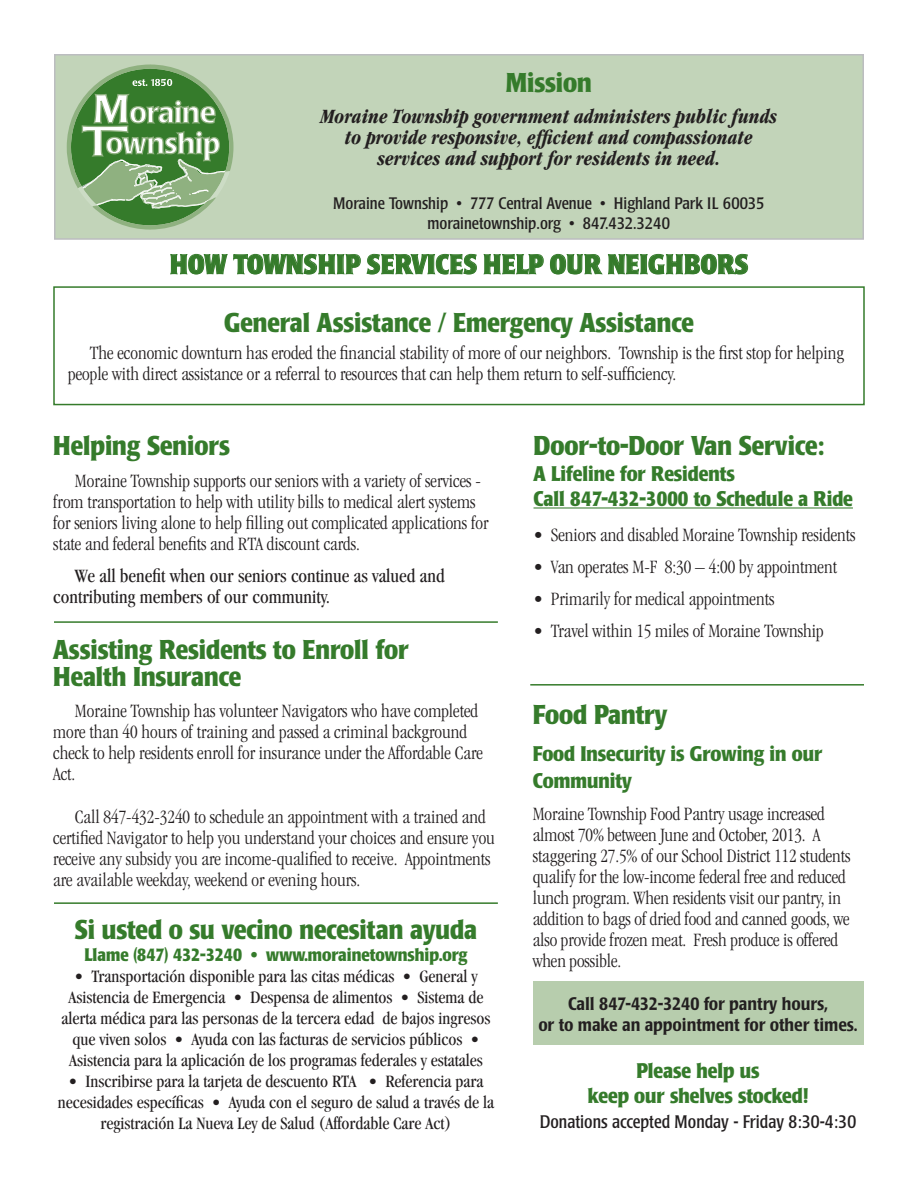
<style>
.page{position:relative;width:918px;height:1188px;background:#fff}
.page>*{position:absolute;margin:0;border:0;box-sizing:border-box;transform-origin:0 0}
.SubHead{font:700 condensed 27px "Poppl Laudatio";color:#357b2b}
.Headline{font:700 condensed 27px "Poppl Laudatio";color:#357b2b}
.Headline-2{font:700 condensed 27px "Poppl Laudatio";letter-spacing:.04em;color:#357b2b}
.body_copy_initial_pg{font:italic 700 condensed 21px/21px "Garamond";color:#231f20;text-align:center;scale:.93 1}
.SubHead-2{font:700 condensed 21px "Poppl Laudatio";color:#357b2b}
.Headline-3{font:700 condensed 21px/27px "Poppl Laudatio";color:#357b2b}
.body_copy_initial_pg-2{font:300 condensed 19.5px/21px "Garamond";color:#231f20}
.Body_copy{font:300 condensed 19.5px/21px "Garamond";color:#231f20}
.Body_copy-2{font:condensed 19.5px/21px "Garamond";color:#231f20}
.Body_copy-3{font:condensed 18px/21px "Garamond";color:#231f20;text-align:center}
.body_copy_initial_pg-3{font:500 condensed 18px/21px "Poppl Laudatio";letter-spacing:-.005em;color:#231f20;text-align:center}
.SubHead-3{font:700 condensed 18px "Poppl Laudatio";color:#357b2b}
.SubHead-4{font:condensed 18px "Poppl Laudatio";color:#231f20}
.Company_return_addre{font:condensed 16.5px "Poppl Laudatio";color:#231f20}
</style>
<div class="page">
<div style="left:54px;top:54px;width:810px;height:186px;background:#c2d4b9;border:2px solid #bcbdc0"></div>
<svg style="left:67px;top:65px;width:166px;height:165px"></svg>
<div style="left:53px;top:286px;width:812px;height:119px;border:2px solid #357b2b"></div>
<svg style="left:170px;top:254px;width:307px;height:35px"></svg>
<svg style="left:483px;top:254px;width:61px;height:21px"></svg>
<svg style="left:550px;top:237px;width:198px;height:52px"></svg>
<div style="left:533px;top:982px;width:330px;height:63px;background:#b7cdad"></div>
<hr style="left:534px;top:507px;width:319px;height:2px;background:#357b2b">
<hr style="left:54px;top:621px;width:444px;height:2px;background:#357b2b">
<hr style="left:54px;top:902px;width:444px;height:2px;background:#357b2b">
<hr style="left:530px;top:684px;width:334px;height:2px;background:#357b2b">
<p class="Headline" style="left:506px;top:67px;width:88px">Mission</p>
<p class="body_copy_initial_pg" style="left:321px;top:106px;width:492px">Moraine Township government administers public funds to provide responsive, efficient and compassionate services and support for residents in need.</p>
<p class="Company_return_addre" style="left:333px;top:194px;width:433px">Moraine Township • 777 Central Avenue • Highland Park IL 60035</p>
<p class="Company_return_addre" style="left:428px;top:214px;width:244px">morainetownship.org • 847.432.3240</p>
<p class="Headline-2" style="left:170px;top:249px;width:579px">HOW TOWNSHIP SERVICES HELP OUR NEIGHBORS</p>
<p class="SubHead" style="left:224px;top:307px;width:471px">General Assistance / Emergency Assistance</p>
<p class="Body_copy" style="left:68px;top:342px;width:777px;text-indent:22px">The economic downturn has eroded the financial stability of more of our neighbors. Township is the first stop for helping people with direct assistance or a referral to resources that can help them return to self-sufficiency.</p>
<p class="SubHead" style="left:53px;top:431px;width:178px">Helping Seniors</p>
<p class="Body_copy" style="left:53px;top:471px;width:437px;text-indent:22px">Moraine Township supports our seniors with a variety of services - from transportation to help with utility bills to medical alert systems for seniors living alone to help filling out complicated applications for state and federal benefits and RTA discount cards.</p>
<p class="Body_copy-2" style="left:53px;top:565px;width:393px;text-indent:22px">We all benefit when our seniors continue as valued and contributing members of our community.</p>
<p class="Headline" style="left:53px;top:634px;width:357px">Assisting Residents to Enroll for</p>
<p class="Headline" style="left:53px;top:661px;width:189px">Health Insurance</p>
<p class="body_copy_initial_pg-2" style="left:53px;top:701px;width:431px;text-indent:22px">Moraine Township has volunteer Navigators who have completed more than 40 hours of training and passed a criminal background check to help residents enroll for insurance under the Affordable Care Act.</p>
<p class="body_copy_initial_pg-2" style="left:53px;top:806px;width:443px;text-indent:22px">Call 847-432-3240 to schedule an appointment with a trained and certified Navigator to help you understand your choices and ensure you receive any subsidy you are income-qualified to receive. Appointments are available weekday, weekend or evening hours.</p>
<p class="SubHead" style="left:75px;top:914px;width:404px">Si usted o su vecino necesitan ayuda</p>
<p class="SubHead-3" style="left:84px;top:944px;width:385px">Llame (847) 432-3240 • www.morainetownship.org</p>
<p class="Body_copy-3" style="left:62px;top:965px;width:430px">• Transportación disponible para las citas médicas • General y Asistencia de Emergencia • Despensa de alimentos • Sistema de alerta médica para las personas de la tercera edad de bajos ingresos que viven solos • Ayuda con las facturas de servicios públicos • Asistencia para la aplicación de los programas federales y estatales</p>
<p class="Body_copy-3" style="left:58px;top:1070px;width:438px">• Inscribirse para la tarjeta de descuento RTA • Referencia para necesidades específicas • Ayuda con el seguro de salud a través de la registración La Nueva Ley de Salud (Affordable Care Act)</p>
<p class="SubHead" style="left:534px;top:431px;width:292px">Door-to-Door Van Service:</p>
<p class="SubHead-2" style="left:534px;top:461px;width:203px">A Lifeline for Residents</p>
<p class="SubHead-2" style="left:534px;top:487px;width:321px">Call 847-432-3000 to Schedule a Ride</p>
<p class="Body_copy" style="left:534px;top:525px;width:324px">• Seniors and disabled Moraine Township residents</p>
<p class="Body_copy" style="left:534px;top:556px;width:305px">• Van operates M-F 8:30 – 4:00 by appointment</p>
<p class="Body_copy" style="left:534px;top:588px;width:242px">• Primarily for medical appointments</p>
<p class="Body_copy" style="left:534px;top:620px;width:292px">• Travel within 15 miles of Moraine Township</p>
<p class="Headline" style="left:533px;top:699px;width:136px">Food Pantry</p>
<p class="Headline-3" style="left:533px;top:741px;width:291px">Food Insecurity is Growing in our<br>Community</p>
<p class="body_copy_initial_pg-2" style="left:533px;top:804px;width:319px">Moraine Township Food Pantry usage increased almost 70% between June and October, 2013. A staggering 27.5% of our School District 112 students qualify for the low-income federal free and reduced lunch program. When residents visit our pantry, in addition to bags of dried food and canned goods, we also provide frozen meat. Fresh produce is offered when possible.</p>
<p class="body_copy_initial_pg-3" style="left:538px;top:993px;width:321px">Call 847-432-3240 for pantry hours,<br>or to make an appointment for other times.</p>
<p class="SubHead-2" style="left:637px;top:1058px;width:124px">Please help us</p>
<p class="SubHead-2" style="left:588px;top:1084px;width:222px">keep our shelves stocked!</p>
<p class="SubHead-4" style="left:540px;top:1112px;width:318px">Donations accepted Monday - Friday 8:30-4:30</p>
</div>
